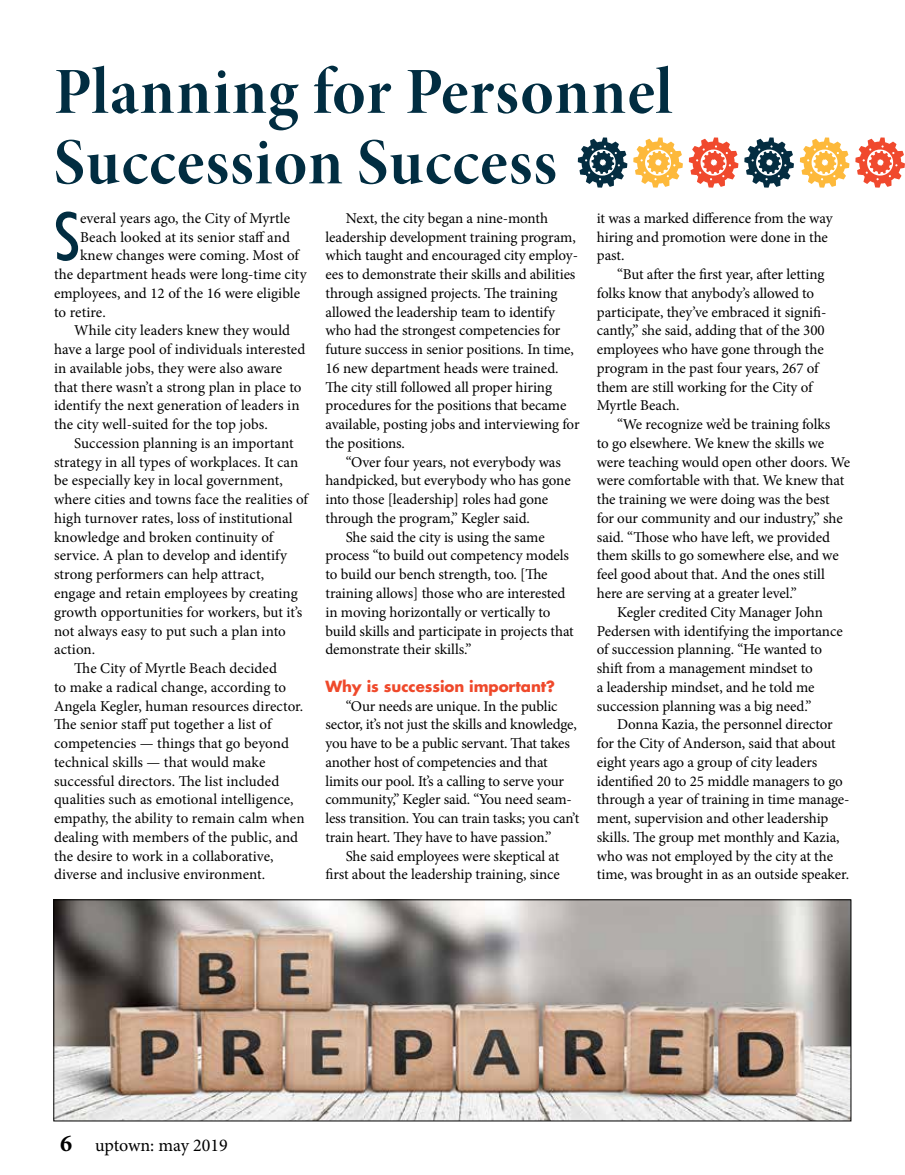
<style>
.page{position:relative;width:905px;height:1175px;background:#fff}
.page>*{position:absolute;margin:0;border:0;box-sizing:border-box;transform-origin:0 0}
.t1{font:500 condensed 67.65px "Futura BT";color:#012d41}
.t2{font:66px/70.5px "Minion Pro Bold Disp";letter-spacing:.015em;color:#012d41}
.t3{font:18px "Minion Pro";letter-spacing:-.005em;color:#000}
.t4{font:15px/18.8px "Minion Pro";letter-spacing:-.005em;color:#000}
.t5{font:700 15px "Futura Std";letter-spacing:-.005em;color:#ef492b}
.s1{font-weight:700;font-size:24px}
</style>
<div class="page">
<svg style="left:577px;top:137px;width:50px;height:51px"></svg>
<svg style="left:633px;top:137px;width:105px;height:51px"></svg>
<svg style="left:744px;top:137px;width:105px;height:51px"></svg>
<svg style="left:855px;top:137px;width:49px;height:51px"></svg>
<img style="left:55px;top:901px;width:794px;height:218px">
<div style="left:53px;top:899px;width:798px;height:222px;border:1px solid #000"></div>
<h2 class="t2" style="left:54px;top:56px;width:620px">Planning for Personnel<br>Succession Success</h2>
<h1 class="t1" style="left:54px;top:195px;width:28px">S</h1>
<p class="t4" style="left:80px;top:209px;width:212px">everal years ago, the City of Myrtle</p>
<p class="t4" style="left:80px;top:227px;width:211px">Beach looked at its senior staff and</p>
<p class="t4" style="left:80px;top:246px;width:220px">knew changes were coming. Most of</p>
<p class="t4" style="left:54px;top:265px;width:254px">the department heads were long-time city</p>
<p class="t4" style="left:54px;top:284px;width:248px">employees, and 12 of the 16 were eligible</p>
<p class="t4" style="left:54px;top:302px;width:53px">to retire.</p>
<p class="t4" style="left:74px;top:321px;width:217px">While city leaders knew they would</p>
<p class="t4" style="left:54px;top:340px;width:253px">have a large pool of individuals interested</p>
<p class="t4" style="left:54px;top:359px;width:230px">in available jobs, they were also aware</p>
<p class="t4" style="left:54px;top:377px;width:249px">that there wasn’t a strong plan in place to</p>
<p class="t4" style="left:54px;top:396px;width:247px">identify the next generation of leaders in</p>
<p class="t4" style="left:54px;top:415px;width:215px">the city well-suited for the top jobs.</p>
<p class="t4" style="left:74px;top:434px;width:221px">Succession planning is an important</p>
<p class="t4" style="left:54px;top:452px;width:246px">strategy in all types of workplaces. It can</p>
<p class="t4" style="left:54px;top:471px;width:230px">be especially key in local government,</p>
<p class="t4" style="left:54px;top:490px;width:255px">where cities and towns face the realities of</p>
<p class="t4" style="left:54px;top:509px;width:240px">high turnover rates, loss of institutional</p>
<p class="t4" style="left:54px;top:527px;width:221px">knowledge and broken continuity of</p>
<p class="t4" style="left:54px;top:546px;width:234px">service. A plan to develop and identify</p>
<p class="t4" style="left:54px;top:565px;width:211px">strong performers can help attract,</p>
<p class="t4" style="left:54px;top:584px;width:245px">engage and retain employees by creating</p>
<p class="t4" style="left:54px;top:602px;width:250px">growth opportunities for workers, but it’s</p>
<p class="t4" style="left:54px;top:621px;width:233px">not always easy to put such a plan into</p>
<p class="t4" style="left:54px;top:640px;width:43px">action.</p>
<p class="t4" style="left:74px;top:659px;width:204px">The City of Myrtle Beach decided</p>
<p class="t4" style="left:54px;top:677px;width:234px">to make a radical change, according to</p>
<p class="t4" style="left:54px;top:696px;width:251px">Angela Kegler, human resources director.</p>
<p class="t4" style="left:54px;top:715px;width:219px">The senior staff put together a list of</p>
<p class="t4" style="left:54px;top:734px;width:236px">competencies — things that go beyond</p>
<p class="t4" style="left:54px;top:752px;width:213px">technical skills — that would make</p>
<p class="t4" style="left:54px;top:771px;width:227px">successful directors. The list included</p>
<p class="t4" style="left:54px;top:790px;width:241px">qualities such as emotional intelligence,</p>
<p class="t4" style="left:54px;top:809px;width:252px">empathy, the ability to remain calm when</p>
<p class="t4" style="left:54px;top:827px;width:246px">dealing with members of the public, and</p>
<p class="t4" style="left:54px;top:846px;width:221px">the desire to work in a collaborative,</p>
<p class="t4" style="left:54px;top:865px;width:213px">diverse and inclusive environment.</p>
<p class="t4" style="left:325px;top:209px;width:255px;text-indent:20px">Next, the city began a nine-month leadership development training program, which taught and encouraged city employ&shy;ees to demonstrate their skills and abilities through assigned projects. The training allowed the leadership team to identify who had the strongest competencies for future success in senior positions. In time, 16 new department heads were trained.<br>The city still followed all proper hiring procedures for the positions that became available, posting jobs and interviewing for the positions.</p>
<p class="t4" style="left:346px;top:452px;width:217px">“Over four years, not everybody was</p>
<p class="t4" style="left:325px;top:471px;width:247px">handpicked, but everybody who has gone</p>
<p class="t4" style="left:325px;top:490px;width:224px">into those [leadership] roles had gone</p>
<p class="t4" style="left:325px;top:509px;width:206px">through the program,” Kegler said.</p>
<p class="t4" style="left:346px;top:527px;width:200px">She said the city is using the same</p>
<p class="t4" style="left:325px;top:546px;width:245px">process “to build out competency models</p>
<p class="t4" style="left:325px;top:565px;width:224px">to build our bench strength, too. [The</p>
<p class="t4" style="left:325px;top:584px;width:241px">training allows] those who are interested</p>
<p class="t4" style="left:325px;top:602px;width:226px">in moving horizontally or vertically to</p>
<p class="t4" style="left:325px;top:621px;width:250px">build skills and participate in projects that</p>
<p class="t4" style="left:325px;top:640px;width:147px">demonstrate their skills.”</p>
<p class="t5" style="left:325px;top:676px;width:231px">Why is succession important?</p>
<p class="t4" style="left:325px;top:696px;width:255px;text-indent:20px">“Our needs are unique. In the public sector, it’s not just the skills and knowledge, you have to be a public servant. That takes another host of competencies and that limits our pool. It’s a calling to serve your community,” Kegler said. “You need seam&shy;less transition. You can train tasks; you can’t train heart. They have to have passion.”</p>
<p class="t4" style="left:325px;top:846px;width:236px;text-align:right">She said employees were skeptical at first about the leadership training, since</p>
<p class="t4" style="left:597px;top:209px;width:237px">it was a marked difference from the way hiring and promotion were done in the past.</p>
<p class="t4" style="left:597px;top:265px;width:231px;text-indent:20px">“But after the first year, after letting folks know that anybody’s allowed to participate, they’ve embraced it signifi&shy;cantly,” she said, adding that of the 300 employees who have gone through the program in the past four years, 267 of them are still working for the City of Myrtle Beach.</p>
<p class="t4" style="left:617px;top:415px;width:215px">“We recognize we’d be training folks</p>
<p class="t4" style="left:597px;top:434px;width:229px">to go elsewhere. We knew the skills we</p>
<p class="t4" style="left:597px;top:452px;width:255px">were teaching would open other doors. We</p>
<p class="t4" style="left:597px;top:471px;width:249px">were comfortable with that. We knew that</p>
<p class="t4" style="left:597px;top:490px;width:234px">the training we were doing was the best</p>
<p class="t4" style="left:597px;top:509px;width:247px">for our community and our industry,” she</p>
<p class="t4" style="left:597px;top:527px;width:235px">said. “Those who have left, we provided</p>
<p class="t4" style="left:597px;top:546px;width:243px">them skills to go somewhere else, and we</p>
<p class="t4" style="left:597px;top:565px;width:229px">feel good about that. And the ones still</p>
<p class="t4" style="left:597px;top:584px;width:201px">here are serving at a greater level.”</p>
<p class="t4" style="left:617px;top:602px;width:207px">Kegler credited City Manager John</p>
<p class="t4" style="left:597px;top:621px;width:247px">Pedersen with identifying the importance</p>
<p class="t4" style="left:597px;top:640px;width:227px">of succession planning. “He wanted to</p>
<p class="t4" style="left:597px;top:659px;width:217px">shift from a management mindset to</p>
<p class="t4" style="left:597px;top:677px;width:219px">a leadership mindset, and he told me</p>
<p class="t4" style="left:597px;top:696px;width:216px">succession planning was a big need.”</p>
<p class="t4" style="left:617px;top:715px;width:217px">Donna Kazia, the personnel director</p>
<p class="t4" style="left:597px;top:734px;width:240px">for the City of Anderson, said that about</p>
<p class="t4" style="left:597px;top:752px;width:222px">eight years ago a group of city leaders</p>
<p class="t4" style="left:597px;top:771px;width:247px">identified 20 to 25 middle managers to go</p>
<p class="t4" style="left:597px;top:790px;width:254px">through a year of training in time manage-</p>
<p class="t4" style="left:597px;top:809px;width:233px">ment, supervision and other leadership</p>
<p class="t4" style="left:597px;top:827px;width:244px">skills. The group met monthly and Kazia,</p>
<p class="t4" style="left:597px;top:846px;width:238px">who was not employed by the city at the</p>
<p class="t4" style="left:597px;top:865px;width:254px">time, was brought in as an outside speaker.</p>
<p class="t3" style="left:60px;top:1133px;width:169px"><span class="s1">6</span> uptown: may 2019</p>
</div>
